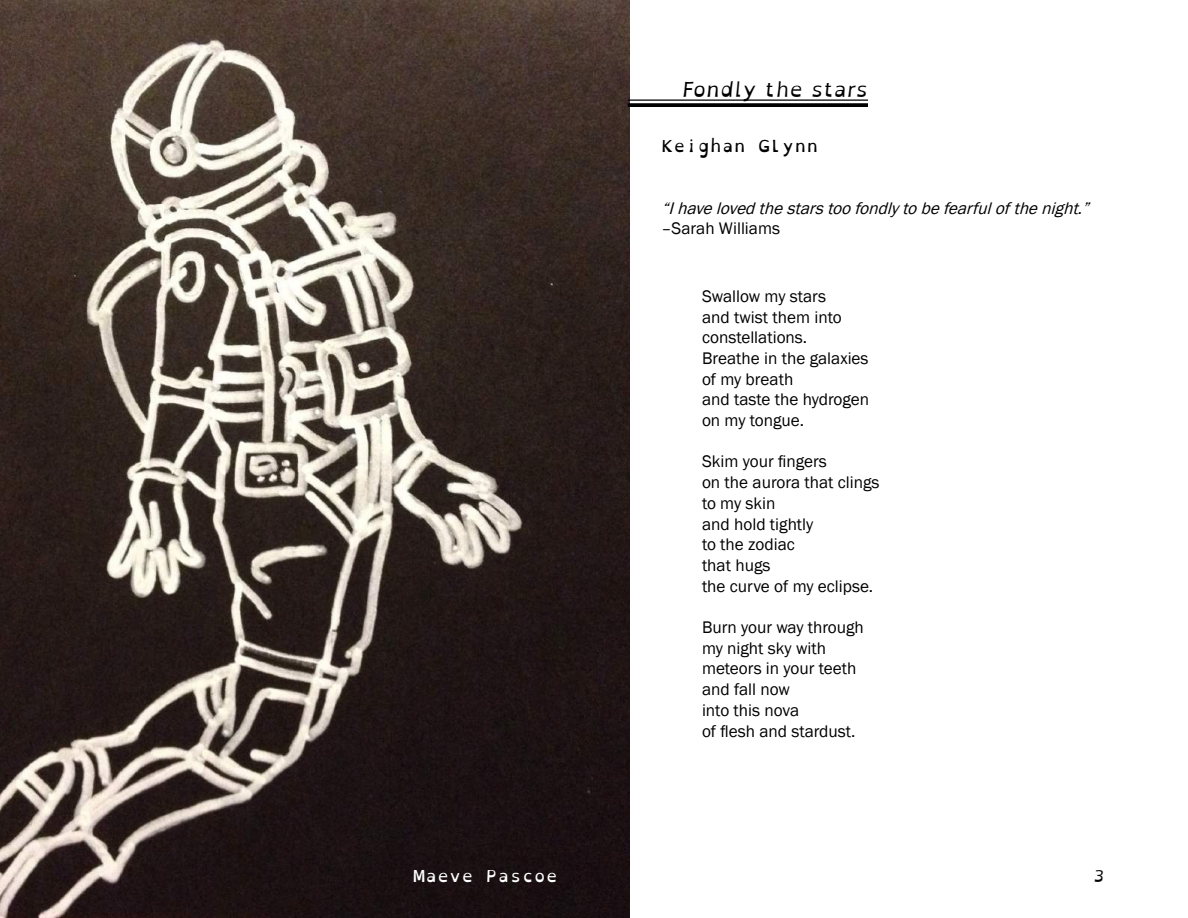
<style>
.page{position:relative;width:1188px;height:918px;background:#fff}
.page>*{position:absolute;margin:0;border:0;box-sizing:border-box;transform-origin:0 0}
.t1{font:italic 21px "Open Dyslexic";color:#000}
.t2{font:17.25px/20.7px "Franklin Gothic";color:#000}
.t3{font:italic 17.25px "Franklin Gothic";color:#000}
.t4{font:16.5px "Open Dyslexic Mono";color:#000}
.t5{font:16.5px "Open Dyslexic Mono";color:#fff}
.t6{font:italic 16.5px "Open Dyslexic";color:#000}
</style>
<div class="page">
<img style="left:0;top:0;width:630px;height:918px">
<img style="left:594px;top:0;width:1px;height:918px">
<hr style="left:628px;top:99px;width:240px;height:2px;background:#000">
<svg style="left:628px;top:103px;width:240px;height:4px"></svg>
<p class="t5" style="left:413px;top:867px;width:146px">Maeve Pascoe</p>
<p class="t1" style="left:682px;top:75px;width:188px">Fondly the stars</p>
<p class="t4" style="left:662px;top:137px;width:159px">Keighan Glynn</p>
<p class="t3" style="left:662px;top:197px;width:435px">“I have loved the stars too fondly to be fearful of the night.”</p>
<p class="t2" style="left:662px;top:219px;width:120px">–Sarah Williams</p>
<p class="t2" style="left:702px;top:286px;width:169px">Swallow my stars<br>and twist them into constellations.<br>Breathe in the galaxies of my breath<br>and taste the hydrogen on my tongue.</p>
<p class="t2" style="left:702px;top:452px;width:179px">Skim your fingers<br>on the aurora that clings to my skin<br>and hold tightly<br>to the zodiac<br>that hugs<br>the curve of my eclipse.</p>
<p class="t2" style="left:702px;top:617px;width:163px">Burn your way through my night sky with meteors in your teeth and fall now<br>into this nova<br>of flesh and stardust.</p>
<p class="t6" style="left:1094px;top:865px;width:12px">3</p>
</div>
